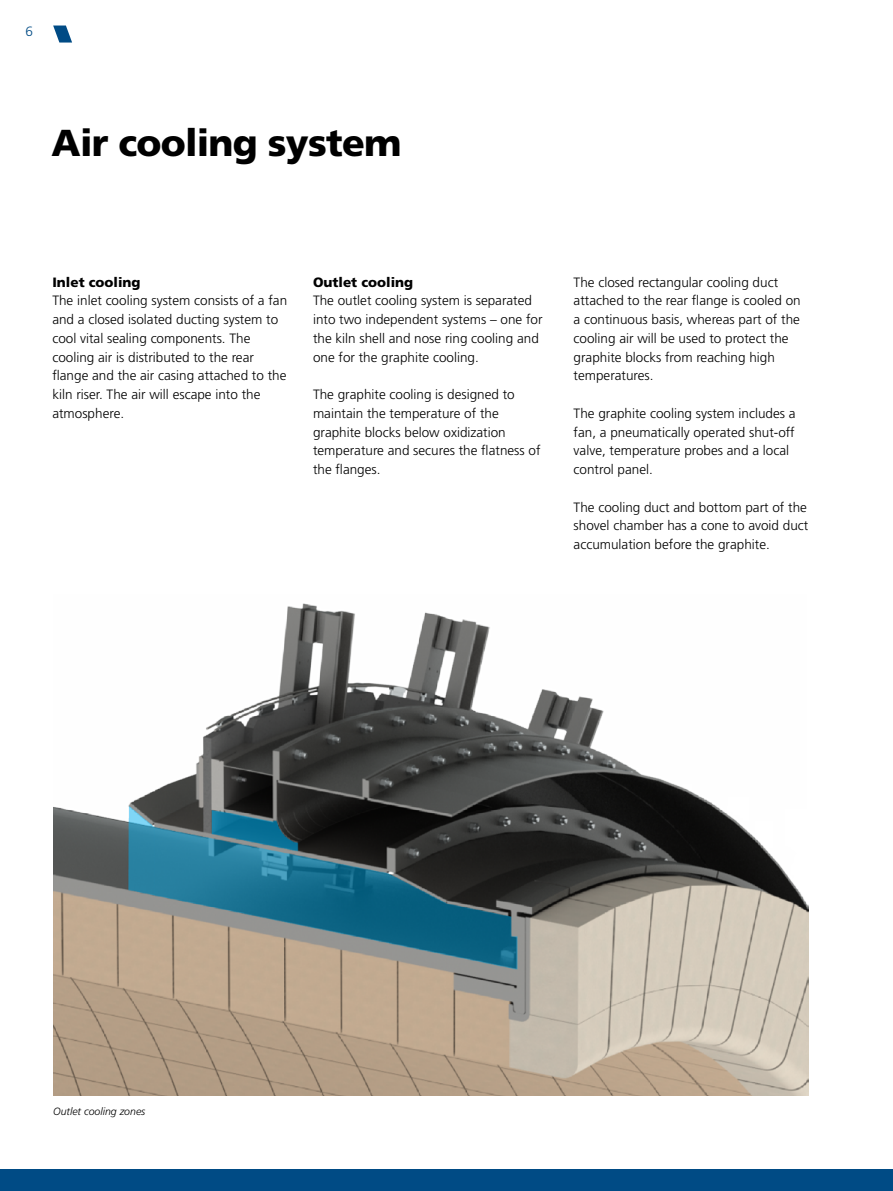
<style>
.page{position:relative;width:893px;height:1191px;background:#fff}
.page>*{position:absolute;margin:0;border:0;box-sizing:border-box;transform-origin:0 0}
.t1{font:900 37.5px "Frutiger LT Std";letter-spacing:-.02em;color:#000}
.t2{font:300 13.5px/18.8px "Frutiger LT Std";color:#000}
.t3{font:900 13.5px "Frutiger LT Std";color:#000}
.t4{font:300 13.5px "Frutiger LT Std";color:#004b85}
.t5{font:italic 300 10.5px "Frutiger LT Std";color:#000}
</style>
<div class="page">
<div style="left:0;top:1169px;width:893px;height:22px;background:#004b85"></div>
<svg style="left:53px;top:26px;width:19px;height:17px"></svg>
<img style="left:53px;top:603px;width:756px;height:492px">
<p class="t4" style="left:26px;top:23px;width:9px">6</p>
<h1 class="t1" style="left:52px;top:120px;width:351px">Air cooling system</h1>
<p class="t3" style="left:52px;top:274px;width:90px">Inlet cooling</p>
<p class="t2" style="left:52px;top:291px;width:236px">The inlet cooling system consists of a fan and a closed isolated ducting system to cool vital sealing components. The cooling air is distributed to the rear flange and the air casing attached to the kiln riser. The air will escape into the atmosphere.</p>
<p class="t3" style="left:313px;top:274px;width:102px">Outlet cooling</p>
<p class="t2" style="left:313px;top:291px;width:231px">The outlet cooling system is separated into two independent systems – one for the kiln shell and nose ring cooling and one for the graphite cooling.</p>
<p class="t2" style="left:313px;top:385px;width:229px">The graphite cooling is designed to maintain the temperature of the graphite blocks below oxidization temperature and secures the flatness of the flanges.</p>
<p class="t2" style="left:574px;top:273px;width:229px">The closed rectangular cooling duct attached to the rear flange is cooled on a continuous basis, whereas part of the cooling air will be used to protect the graphite blocks from reaching high temperatures.</p>
<p class="t2" style="left:574px;top:404px;width:224px">The graphite cooling system includes a fan, a pneumatically operated shut-off valve, temperature probes and a local control panel.</p>
<p class="t2" style="left:574px;top:498px;width:236px;text-align:justify">The cooling duct and bottom part of the shovel chamber has a cone to avoid duct accumulation before the graphite.</p>
<p class="t5" style="left:53px;top:1105px;width:94px">Outlet cooling zones</p>
</div>
